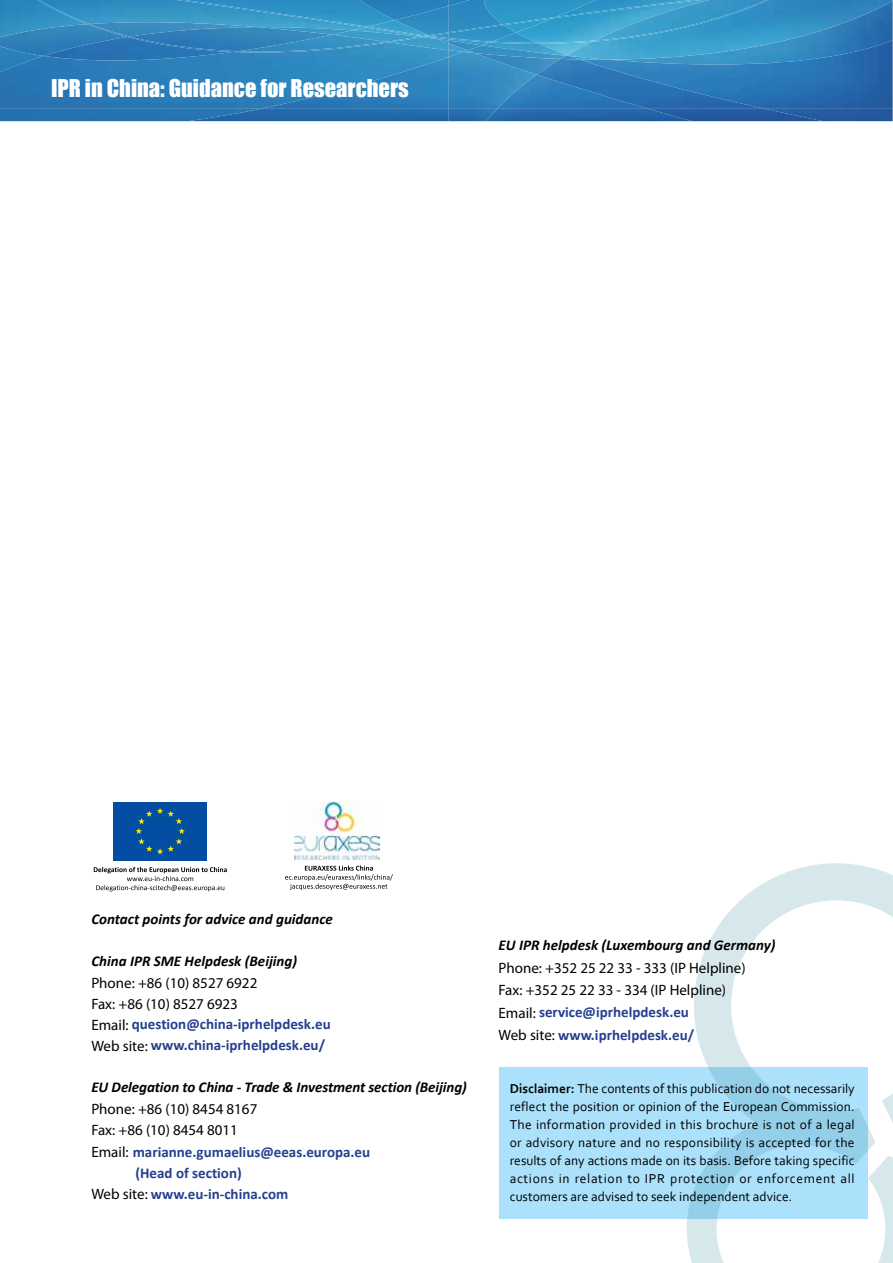
<style>
.page{position:relative;width:893px;height:1263px;background:#fff}
.page>*{position:absolute;margin:0;border:0;box-sizing:border-box;transform-origin:0 0}
.t1{font:22.5px "Impact";color:#fff}
.t2{font:700 15px/21px "Calibri";color:#25408f}
.t3{font:italic 700 15px "Calibri";color:#000}
.t4{font:15px/21px "Myriad Pro";color:#000}
.t5{font:13.5px/18px "Corbel";color:#000;text-align:justify}
.s1{font-family:"Myriad Pro";font-weight:400;color:#000}
.s2{font-weight:700}
</style>
<div class="page">
<div style="left:499px;top:1067px;width:368px;height:152px;background:#abe1fa"></div>
<img style="left:0;top:37px;width:44px;height:5px">
<img style="left:0;top:0;width:177px;height:37px">
<img style="left:537px;top:24px;width:30px;height:16px">
<img style="left:567px;top:0;width:326px;height:40px">
<div style="left:260px;top:109px;width:226px;height:12px;background:#2369aa"></div>
<img style="left:44px;top:27px;width:213px;height:15px">
<img style="left:448px;top:53px;width:49px;height:56px">
<img style="left:486px;top:109px;width:407px;height:12px">
<img style="left:497px;top:40px;width:396px;height:69px">
<img style="left:257px;top:27px;width:95px;height:8px">
<img style="left:580px;top:56px;width:27px;height:3px">
<img style="left:177px;top:0;width:191px;height:27px">
<img style="left:537px;top:40px;width:58px;height:4px">
<img style="left:592px;top:0;width:177px;height:42px">
<img style="left:87px;top:24px;width:43px;height:13px">
<img style="left:37px;top:0;width:53px;height:24px">
<img style="left:127px;top:37px;width:112px;height:5px">
<img style="left:597px;top:0;width:105px;height:18px">
<img style="left:0;top:109px;width:260px;height:12px">
<img style="left:0;top:42px;width:448px;height:67px">
<img style="left:448px;top:52px;width:15px;height:5px">
<img style="left:390px;top:42px;width:58px;height:8px">
<img style="left:448px;top:51px;width:19px;height:1px">
<img style="left:352px;top:27px;width:13px;height:3px">
<img style="left:368px;top:20px;width:27px;height:7px">
<img style="left:239px;top:35px;width:93px;height:7px">
<img style="left:332px;top:30px;width:87px;height:12px">
<img style="left:365px;top:27px;width:54px;height:9px">
<img style="left:516px;top:25px;width:36px;height:8px">
<img style="left:503px;top:0;width:94px;height:24px">
<img style="left:233px;top:42px;width:157px;height:11px">
<img style="left:386px;top:37px;width:33px;height:5px">
<img style="left:503px;top:17px;width:53px;height:8px">
<img style="left:490px;top:42px;width:77px;height:13px">
<img style="left:516px;top:33px;width:21px;height:9px">
<img style="left:474px;top:59px;width:63px;height:16px">
<img style="left:649px;top:109px;width:174px;height:12px">
<img style="left:537px;top:59px;width:228px;height:50px">
<img style="left:467px;top:45px;width:99px;height:14px">
<img style="left:561px;top:56px;width:19px;height:3px">
<img style="left:490px;top:42px;width:49px;height:2px">
<img style="left:360px;top:0;width:88px;height:20px">
<img style="left:482px;top:42px;width:8px;height:3px">
<img style="left:448px;top:25px;width:68px;height:17px">
<img style="left:448px;top:41px;width:34px;height:10px">
<img style="left:395px;top:6px;width:53px;height:29px">
<img style="left:448px;top:0;width:55px;height:24px">
<img style="left:429px;top:32px;width:19px;height:3px">
<img style="left:448px;top:24px;width:56px;height:9px">
<svg style="left:419px;top:35px;width:29px;height:8px"></svg>
<svg style="left:687px;top:863px;width:206px;height:400px"></svg>
<svg style="left:94px;top:867px;width:133px;height:24px"></svg>
<div style="left:113px;top:802px;width:94px;height:58px;background:#034ea2"></div>
<svg style="left:136px;top:808px;width:49px;height:46px"></svg>
<svg style="left:285px;top:865px;width:108px;height:25px"></svg>
<img style="left:294px;top:802px;width:86px;height:58px">
<h1 class="t1" style="left:51px;top:70px;width:359px">IPR in China: Guidance for Researchers</h1>
<p class="t3" style="left:91px;top:910px;width:243px">Contact points for advice and guidance</p>
<p class="t3" style="left:91px;top:952px;width:207px">China IPR SME Helpdesk (Beijing)</p>
<p class="t4" style="left:91px;top:972px;width:167px">Phone: +86 (10) 8527 6922<br>Fax: +86 (10) 8527 6923</p>
<p class="t2" style="left:91px;top:1013px;width:241px"><span class="s1">Email:</span> question@china-iprhelpdesk.eu<br><span class="s1">Web site:</span> www.china-iprhelpdesk.eu/</p>
<p class="t3" style="left:91px;top:1078px;width:377px">EU Delegation to China - Trade &amp; Investment section (Beijing)</p>
<p class="t4" style="left:91px;top:1098px;width:167px">Phone: +86 (10) 8454 8167<br>Fax: +86 (10) 8454 8011</p>
<p class="t2" style="left:91px;top:1141px;width:280px"><span class="s1">Email:</span> marianne.gumaelius@eeas.europa.eu</p>
<p class="t2" style="left:135px;top:1162px;width:108px">(Head of section)</p>
<p class="t2" style="left:91px;top:1183px;width:198px"><span class="s1">Web site:</span> www.eu-in-china.com</p>
<p class="t3" style="left:499px;top:936px;width:278px">EU IPR helpdesk (Luxembourg and Germany)</p>
<p class="t4" style="left:499px;top:956px;width:249px;line-height:22.5px">Phone: +352 25 22 33 - 333 (IP Helpline)<br>Fax: +352 25 22 33 - 334 (IP Helpline)</p>
<p class="t2" style="left:499px;top:1000px;width:197px;line-height:22.5px"><span class="s1">Email:</span> service@iprhelpdesk.eu<br><span class="s1">Web site:</span> www.iprhelpdesk.eu/</p>
<p class="t5" style="left:510px;top:1079px;width:347px"><span class="s2">Disclaimer:</span> The contents of this publication do not necessarily reflect the position or opinion of the European Commission.<br>The information provided in this brochure is not of a legal or advisory nature and no responsibility is accepted for the results of any actions made on its basis. Before taking specific actions in relation to IPR protection or enforcement all customers are advised to seek independent advice.</p>
</div>
